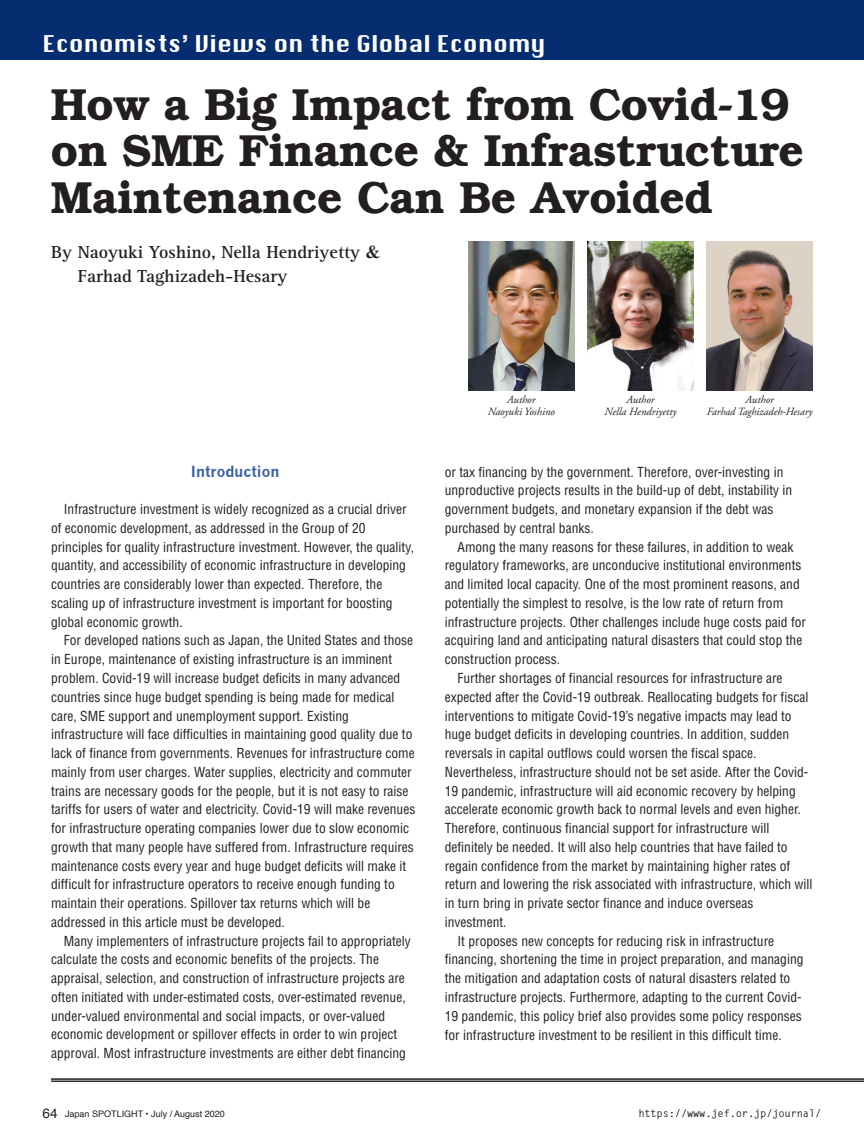
<style>
.page{position:relative;width:864px;height:1136px;background:#fff}
.page>*{position:absolute;margin:0;border:0;box-sizing:border-box;transform-origin:0 0}
.t1{font:600 45px/46.5px "Bookman";letter-spacing:-.01em;color:#231f20}
.t2{font:22.5px "Silom";color:#fff}
.t3{font:700 18px/24px "Rotis Serif";color:#231f20}
.t4{font:700 15px "News Gothic";color:#3b61a4}
.t5{font:condensed 13.5px/18.8px "Helvetica";color:#231f20}
.t6{font:italic 10.95px/11.2px "Adobe Garamond";color:#231f20;text-align:center}
.t7{font:700 10.5px "Letter Gothic Std";letter-spacing:-.02em;color:#231f20}
.t8{font:9px "Helvetica";color:#231f20}
.s1{font-family:"Times";font-weight:600}
.s2{font-size:13.5px}
</style>
<div class="page">
<hr style="left:51px;top:1078px;width:812px;height:1px;background:#231f20">
<hr style="left:51px;top:1080px;width:812px;height:1px;background:#231f20">
<img style="left:587px;top:241px;width:106px;height:149px">
<img style="left:468px;top:241px;width:106px;height:149px">
<img style="left:706px;top:241px;width:106px;height:149px">
<div style="left:0;top:0;width:863px;height:60px;background:#052d6f"></div>
<h2 class="t2" style="left:43px;top:31px;width:504px">Economists’ Views on the Global Economy</h2>
<h1 class="t1" style="left:51px;top:81px;width:754px">How a Big Impact from Covid-19 on SME Finance &amp; Infrastructure<br>Maintenance Can Be Avoided</h1>
<h3 class="t3" style="left:78px;top:240px;width:304px;text-indent:-27px">By Naoyuki Yoshino, Nella Hendriyetty <span class="s1">&amp;<br></span>Farhad Taghizadeh-Hesary</h3>
<p class="t4" style="left:191px;top:462px;width:90px">Introduction</p>
<p class="t5" style="left:51px;top:499px;width:364px;text-indent:13px">Infrastructure investment is widely recognized as a crucial driver of economic development, as addressed in the Group of 20 principles for quality infrastructure investment. However, the quality, quantity, and accessibility of economic infrastructure in developing countries are considerably lower than expected. Therefore, the scaling up of infrastructure investment is important for boosting global economic growth.</p>
<p class="t5" style="left:51px;top:631px;width:365px;text-indent:13px">For developed nations such as Japan, the United States and those in Europe, maintenance of existing infrastructure is an imminent problem. Covid-19 will increase budget deficits in many advanced countries since huge budget spending is being made for medical care, SME support and unemployment support. Existing infrastructure will face difficulties in maintaining good quality due to lack of finance from governments. Revenues for infrastructure come mainly from user charges. Water supplies, electricity and commuter trains are necessary goods for the people, but it is not easy to raise tariffs for users of water and electricity. Covid-19 will make revenues for infrastructure operating companies lower due to slow economic growth that many people have suffered from. Infrastructure requires maintenance costs every year and huge budget deficits will make it difficult for infrastructure operators to receive enough funding to maintain their operations. Spillover tax returns which will be addressed in this article must be developed.</p>
<p class="t5" style="left:51px;top:931px;width:361px;text-indent:13px">Many implementers of infrastructure projects fail to appropriately calculate the costs and economic benefits of the projects. The appraisal, selection, and construction of infrastructure projects are often initiated with under-estimated costs, over-estimated revenue, under-valued environmental and social impacts, or over-valued economic development or spillover effects in order to win project approval. Most infrastructure investments are either debt financing</p>
<p class="t6" style="left:487px;top:394px;width:69px">Author<br>Naoyuki Yoshino</p>
<p class="t6" style="left:706px;top:394px;width:107px">Author<br>Farhad Taghizadeh-Hesary</p>
<p class="t6" style="left:604px;top:394px;width:73px">Author<br>Nella Hendriyetty</p>
<p class="t5" style="left:444px;top:462px;width:349px">or tax financing by the government. Therefore, over-investing in unproductive projects results in the build-up of debt, instability in government budgets, and monetary expansion if the debt was purchased by central banks.</p>
<p class="t5" style="left:457px;top:537px;width:337px">Among the many reasons for these failures, in addition to weak</p>
<p class="t5" style="left:444px;top:556px;width:358px">regulatory frameworks, are unconducive institutional environments</p>
<p class="t5" style="left:444px;top:574px;width:356px">and limited local capacity. One of the most prominent reasons, and</p>
<p class="t5" style="left:444px;top:593px;width:340px">potentially the simplest to resolve, is the low rate of return from</p>
<p class="t5" style="left:444px;top:612px;width:362px">infrastructure projects. Other challenges include huge costs paid for</p>
<p class="t5" style="left:444px;top:631px;width:359px">acquiring land and anticipating natural disasters that could stop the</p>
<p class="t5" style="left:444px;top:649px;width:117px">construction process.</p>
<p class="t5" style="left:457px;top:668px;width:326px">Further shortages of financial resources for infrastructure are</p>
<p class="t5" style="left:444px;top:687px;width:365px">expected after the Covid-19 outbreak. Reallocating budgets for fiscal</p>
<p class="t5" style="left:444px;top:706px;width:348px">interventions to mitigate Covid-19’s negative impacts may lead to</p>
<p class="t5" style="left:444px;top:724px;width:346px">huge budget deficits in developing countries. In addition, sudden</p>
<p class="t5" style="left:444px;top:743px;width:313px">reversals in capital outflows could worsen the fiscal space.</p>
<p class="t5" style="left:444px;top:762px;width:365px">Nevertheless, infrastructure should not be set aside. After the Covid-</p>
<p class="t5" style="left:444px;top:781px;width:352px">19 pandemic, infrastructure will aid economic recovery by helping</p>
<p class="t5" style="left:444px;top:799px;width:357px">accelerate economic growth back to normal levels and even higher.</p>
<p class="t5" style="left:444px;top:818px;width:326px">Therefore, continuous financial support for infrastructure will</p>
<p class="t5" style="left:444px;top:837px;width:344px">definitely be needed. It will also help countries that have failed to</p>
<p class="t5" style="left:444px;top:856px;width:347px">regain confidence from the market by maintaining higher rates of</p>
<p class="t5" style="left:444px;top:874px;width:369px">return and lowering the risk associated with infrastructure, which will</p>
<p class="t5" style="left:444px;top:893px;width:310px">in turn bring in private sector finance and induce overseas</p>
<p class="t5" style="left:444px;top:912px;width:63px">investment.</p>
<p class="t5" style="left:457px;top:931px;width:318px">It proposes new concepts for reducing risk in infrastructure</p>
<p class="t5" style="left:444px;top:949px;width:360px">financing, shortening the time in project preparation, and managing</p>
<p class="t5" style="left:444px;top:968px;width:347px">the mitigation and adaptation costs of natural disasters related to</p>
<p class="t5" style="left:444px;top:987px;width:358px">infrastructure projects. Furthermore, adapting to the current Covid-</p>
<p class="t5" style="left:444px;top:1006px;width:358px">19 pandemic, this policy brief also provides some policy responses</p>
<p class="t5" style="left:444px;top:1024px;width:338px">for infrastructure investment to be resilient in this difficult time.</p>
<p class="t8" style="left:43px;top:1106px;width:184px"><span class="s2">64</span> Japan SPOTLIGHT • July / August 2020</p>
<p class="t7" style="left:638px;top:1106px;width:184px">https://www.jef.or.jp/journal/</p>
</div>
